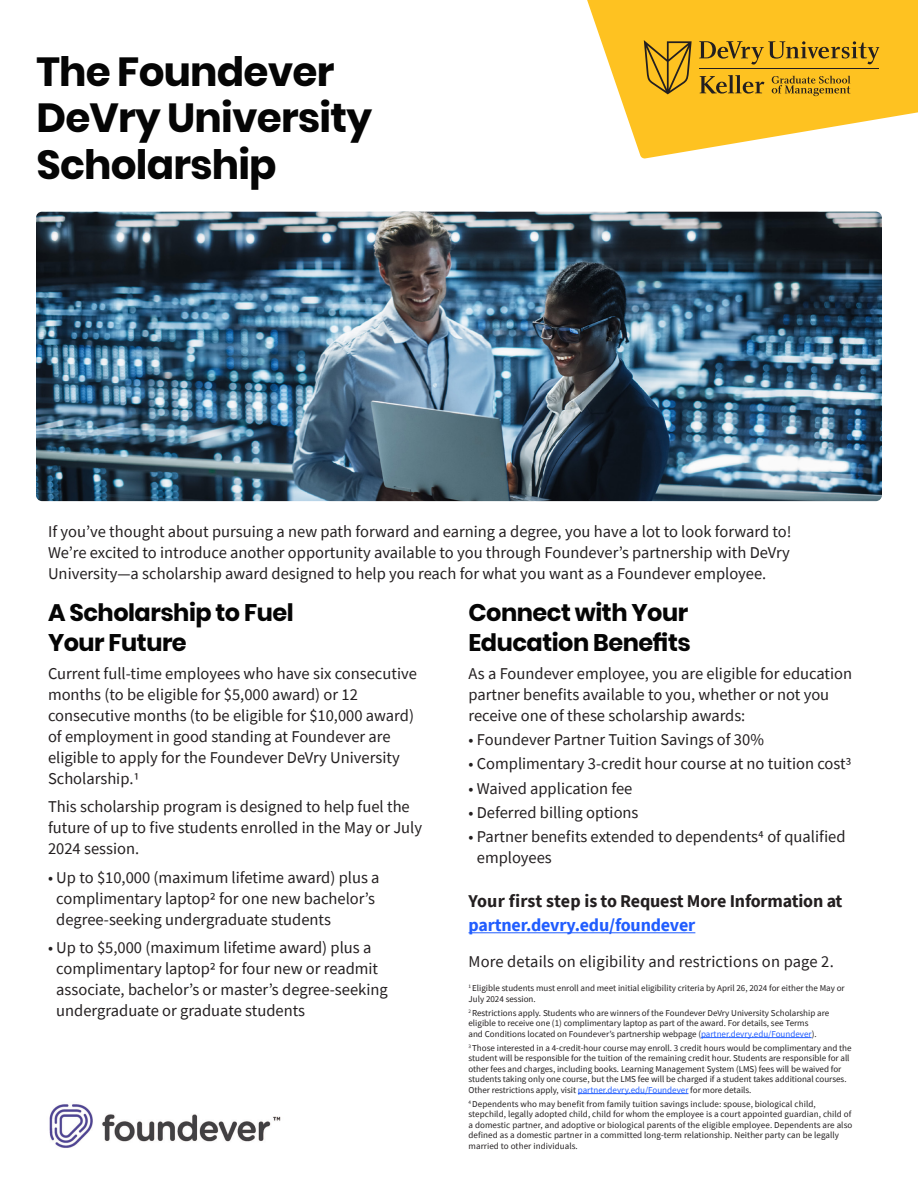
<style>
.page{position:relative;width:918px;height:1188px;background:#fff}
.page>*{position:absolute;margin:0;border:0;box-sizing:border-box;transform-origin:0 0}
.t1{font:700 40.5px/46.5px "Poppins";letter-spacing:-.02em;color:#050505}
.t2{font:700 24px/30px "Poppins";letter-spacing:-.02em;color:#050505}
.t3{font:700 18px/24px "Source Sans Pro";letter-spacing:-.01em;color:#231f20}
.t4{font:16.5px/21px "Source Sans Pro";color:#231f20}
.t5{font:9px/10.5px "Source Sans Pro";color:#231f20}
.s1{color:#215dfe}
</style>
<div class="page">
<img style="left:49px;top:1104px;width:232px;height:44px">
<img style="left:36px;top:212px;width:846px;height:289px">
<hr style="left:469px;top:932px;width:226px;height:1px;background:#215dfe">
<hr style="left:701px;top:1037px;width:111px;height:1px;background:#215dfe">
<hr style="left:578px;top:1093px;width:110px;height:1px;background:#215dfe">
<svg style="left:587px;top:0;width:331px;height:159px;fill:#fec221"></svg>
<svg style="left:644px;top:40px;width:48px;height:54px;background:#c99b20"></svg>
<svg style="left:699px;top:41px;width:180px;height:24px;background:#cf9f20"></svg>
<svg style="left:700px;top:75px;width:64px;height:19px"></svg>
<svg style="left:772px;top:76px;width:79px;height:20px;background:#ca9b20"></svg>
<hr style="left:699px;top:68px;width:180px;height:1px;background:#231f20">
<p class="t1" style="left:37px;top:49px;width:337px">The Foundever<br>DeVry University</p>
<p class="t1" style="left:37px;top:142px;width:242px">Scholarship</p>
<p class="t4" style="left:48px;top:520px;width:745px;text-align:justify">If you’ve thought about pursuing a new path forward and earning a degree, you have a lot to look forward to!<br>We’re excited to introduce another opportunity available to you through Foundever’s partnership with DeVry University—a scholarship award designed to help you reach for what you want as a Foundever employee.</p>
<p class="t2" style="left:48px;top:598px;width:247px">A Scholarship to Fuel<br>Your Future</p>
<p class="t4" style="left:48px;top:663px;width:370px">Current full-time employees who have six consecutive months (to be eligible for $5,000 award) or 12 consecutive months (to be eligible for $10,000 award) of employment in good standing at Foundever are eligible to apply for the Foundever DeVry University Scholarship.1</p>
<p class="t4" style="left:48px;top:796px;width:376px">This scholarship program is designed to help fuel the future of up to five students enrolled in the May or July<br>2024 session.</p>
<p class="t4" style="left:56px;top:867px;width:325px;text-indent:-8px">• Up to $10,000 (maximum lifetime award) plus a complimentary laptop2 for one new bachelor’s degree-seeking undergraduate students</p>
<p class="t4" style="left:56px;top:937px;width:333px;text-indent:-8px">• Up to $5,000 (maximum lifetime award) plus a complimentary laptop2 for four new or readmit associate, bachelor’s or master’s degree-seeking undergraduate or graduate students</p>
<p class="t2" style="left:469px;top:598px;width:224px">Connect with Your<br>Education Benefits</p>
<p class="t4" style="left:469px;top:663px;width:385px">As a Foundever employee, you are eligible for education partner benefits available to you, whether or not you receive one of these scholarship awards:</p>
<p class="t4" style="left:469px;top:729px;width:297px">• Foundever Partner Tuition Savings of 30%</p>
<p class="t4" style="left:469px;top:753px;width:385px">• Complimentary 3-credit hour course at no tuition cost3</p>
<p class="t4" style="left:469px;top:778px;width:165px">• Waived application fee</p>
<p class="t4" style="left:469px;top:802px;width:172px">• Deferred billing options</p>
<p class="t4" style="left:477px;top:826px;width:370px;text-indent:-8px">• Partner benefits extended to dependents4 of qualified employees</p>
<p class="t3" style="left:469px;top:889px;width:376px">Your first step is to Request More Information at <span class="s1">partner.devry.edu/foundever</span></p>
<p class="t4" style="left:469px;top:951px;width:367px">More details on eligibility and restrictions on page 2.</p>
<p class="t5" style="left:469px;top:983px;width:378px"><sup>1</sup> Eligible students must enroll and meet initial eligibility criteria by April 26, 2024 for either the May or<br>July 2024 session.</p>
<p class="t5" style="left:469px;top:1008px;width:362px"><sup>2</sup> Restrictions apply. Students who are winners of the Foundever DeVry University Scholarship are eligible to receive one (1) complimentary laptop as part of the award. For details, see Terms<br>and Conditions located on Foundever’s partnership webpage (<span class="s1">partner.devry.edu/Foundever</span>).</p>
<p class="t5" style="left:469px;top:1043px;width:385px"><sup>3</sup> Those interested in a 4-credit-hour course may enroll. 3 credit hours would be complimentary and the student will be responsible for the tuition of the remaining credit hour. Students are responsible for all other fees and charges, including books. Learning Management System (LMS) fees will be waived for students taking only one course, but the LMS fee will be charged if a student takes additional courses.<br>Other restrictions apply, visit <span class="s1">partner.devry.edu/Foundever</span> for more details.</p>
<p class="t5" style="left:469px;top:1099px;width:385px"><sup>4</sup> Dependents who may benefit from family tuition savings include: spouse, biological child, stepchild, legally adopted child, child for whom the employee is a court appointed guardian, child of a domestic partner, and adoptive or biological parents of the eligible employee. Dependents are also defined as a domestic partner in a committed long-term relationship. Neither party can be legally married to other individuals.</p>
</div>
